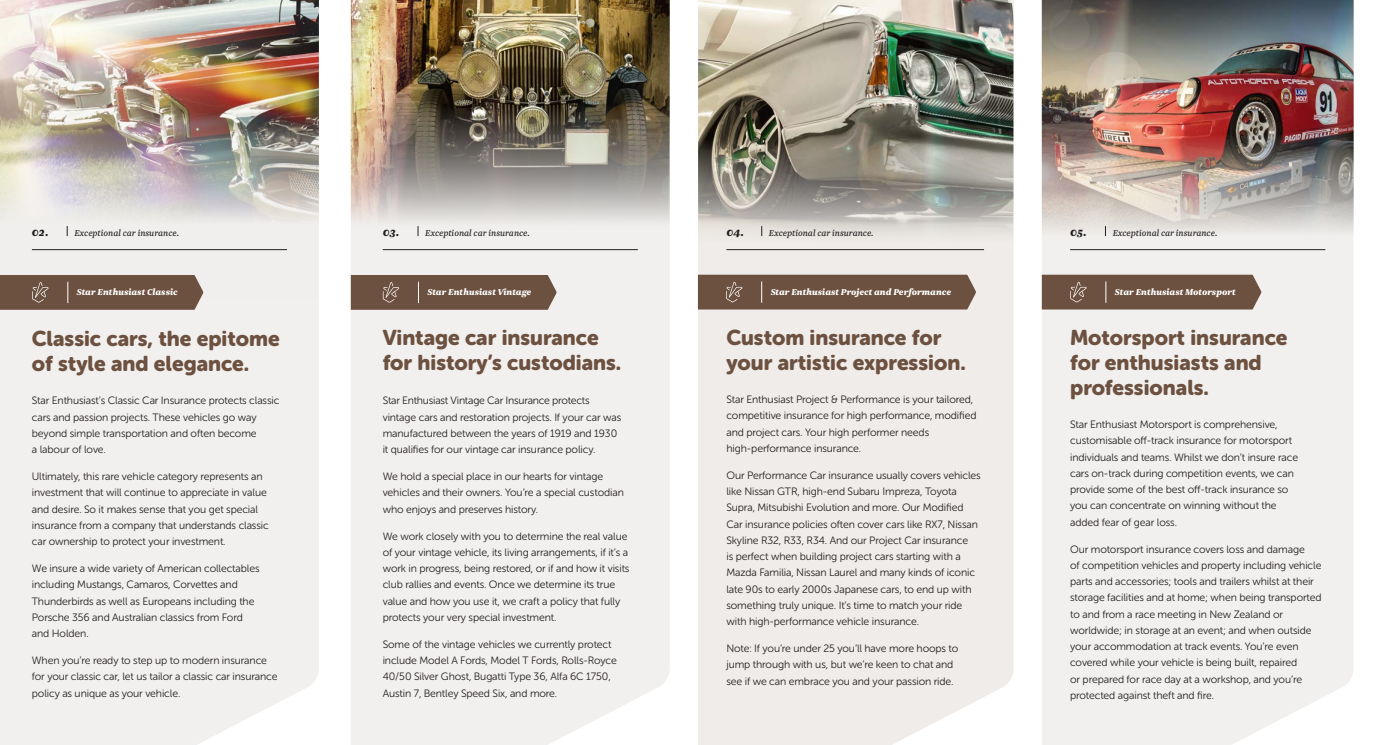
<style>
.page{position:relative;width:1382px;height:745px;background:#fff}
.page>*{position:absolute;margin:0;border:0;box-sizing:border-box;transform-origin:0 0}
.t1{font:21.25px/25px "Museo Sans Rounded 900";color:#6d5140}
.t2{font:10.62px/16.2px "Museo Sans Rounded 300";letter-spacing:-.01em;color:#231f20}
.t3{font:italic 10px "Newzald";color:#231f20}
.t4{font:italic 900 10px "Newzald";color:#fff}
.s1{font-weight:900;font-size:12.5px}
.s2{font-weight:900;font-style:normal;font-size:12.5px}
</style>
<div class="page">
<div style="left:351px;top:229px;width:319px;height:515px;background:#f2f0ee"></div>
<div style="left:0;top:299px;width:319px;height:445px;background:#f2f0ee"></div>
<div style="left:1042px;top:237px;width:312px;height:507px;background:#f2f0ee"></div>
<img style="left:0;top:0;width:319px;height:299px">
<img style="left:351px;top:0;width:319px;height:229px">
<div style="left:698px;top:242px;width:315px;height:502px;background:#efece9"></div>
<img style="left:698px;top:0;width:315px;height:242px">
<img style="left:1042px;top:0;width:312px;height:237px">
<hr style="left:32px;top:249px;width:255px;height:1px;background:#231f20">
<hr style="left:383px;top:249px;width:255px;height:1px;background:#231f20">
<hr style="left:726px;top:249px;width:258px;height:1px;background:#231f20">
<hr style="left:1070px;top:249px;width:255px;height:1px;background:#231f20">
<div style="left:0;top:275px;width:203px;height:34px;background:#6d5140"></div>
<div style="left:351px;top:275px;width:206px;height:34px;background:#6d5140"></div>
<div style="left:698px;top:274px;width:278px;height:35px;background:#6d5140"></div>
<svg style="left:1042px;top:274px;width:219px;height:35px;background:#735848"></svg>
<p class="t3" style="left:32px;top:227px;width:149px"><span class="s1">02</span><span class="s2">.</span> Exceptional car insurance.</p>
<p class="t3" style="left:383px;top:227px;width:149px"><span class="s1">03</span><span class="s2">.</span> Exceptional car insurance.</p>
<p class="t3" style="left:726px;top:227px;width:149px"><span class="s1">04</span><span class="s2">.</span> Exceptional car insurance.</p>
<p class="t3" style="left:1070px;top:227px;width:149px"><span class="s1">05</span><span class="s2">.</span> Exceptional car insurance.</p>
<p class="t4" style="left:77px;top:285px;width:102px">Star Enthusiast Classic</p>
<p class="t4" style="left:427px;top:285px;width:105px">Star Enthusiast Vintage</p>
<p class="t4" style="left:771px;top:285px;width:182px">Star Enthusiast Project and Performance</p>
<p class="t4" style="left:1115px;top:285px;width:122px">Star Enthusiast Motorsport</p>
<p class="t1" style="left:32px;top:326px;width:249px">Classic cars, the epitome of style and elegance.</p>
<p class="t1" style="left:383px;top:325px;width:240px">Vintage car insurance for history’s custodians.</p>
<p class="t1" style="left:726px;top:325px;width:241px">Custom insurance for your artistic expression.</p>
<p class="t1" style="left:1070px;top:325px;width:219px">Motorsport insurance for enthusiasts and professionals.</p>
<p class="t2" style="left:726px;top:391px;width:252px">Star Enthusiast Project &amp; Performance is your tailored, competitive insurance for high performance, modified and project cars. Your high performer needs high-performance insurance.</p>
<p class="t2" style="left:726px;top:467px;width:256px">Our Performance Car insurance usually covers vehicles like Nissan GTR, high-end Subaru Impreza, Toyota Supra, Mitsubishi Evolution and more. Our Modified Car insurance policies often cover cars like RX7, Nissan Skyline R32, R33, R34. And our Project Car insurance<br>is perfect when building project cars starting with a Mazda Familia, Nissan Laurel and many kinds of iconic late 90s to early 2000s Japanese cars, to end up with something truly unique. It’s time to match your ride with high-performance vehicle insurance.</p>
<p class="t2" style="left:726px;top:640px;width:233px">Note: If you’re under 25 you’ll have more hoops to jump through with us, but we’re keen to chat and see if we can embrace you and your passion ride.</p>
<p class="t2" style="left:383px;top:392px;width:240px">Star Enthusiast Vintage Car Insurance protects vintage cars and restoration projects. If your car was manufactured between the years of 1919 and 1930 it qualifies for our vintage car insurance policy.</p>
<p class="t2" style="left:383px;top:468px;width:243px">We hold a special place in our hearts for vintage vehicles and their owners. You’re a special custodian who enjoys and preserves history.</p>
<p class="t2" style="left:383px;top:527px;width:248px">We work closely with you to determine the real value of your vintage vehicle, its living arrangements, if it’s a work in progress, being restored, or if and how it visits club rallies and events. Once we determine its true value and how you use it, we craft a policy that fully protects your very special investment.</p>
<p class="t2" style="left:383px;top:635px;width:236px">Some of the vintage vehicles we currently protect include Model A Fords, Model T Fords, Rolls-Royce 40/50 Silver Ghost, Bugatti Type 36, Alfa 6C 1750, Austin 7, Bentley Speed Six, and more.</p>
<p class="t2" style="left:32px;top:392px;width:249px">Star Enthusiast’s Classic Car Insurance protects classic cars and passion projects. These vehicles go way beyond simple transportation and often become<br>a labour of love.</p>
<p class="t2" style="left:32px;top:468px;width:238px">Ultimately, this rare vehicle category represents an investment that will continue to appreciate in value and desire. So it makes sense that you get special insurance from a company that understands classic car ownership to protect your investment.</p>
<p class="t2" style="left:32px;top:560px;width:229px">We insure a wide variety of American collectables including Mustangs, Camaros, Corvettes and Thunderbirds as well as Europeans including the Porsche 356 and Australian classics from Ford and Holden.</p>
<p class="t2" style="left:32px;top:652px;width:247px">When you’re ready to step up to modern insurance for your classic car, let us tailor a classic car insurance policy as unique as your vehicle.</p>
<p class="t2" style="left:1070px;top:416px;width:229px">Star Enthusiast Motorsport is comprehensive, customisable off-track insurance for motorsport individuals and teams. Whilst we don’t insure race cars on-track during competition events, we can provide some of the best off-track insurance so you can concentrate on winning without the added fear of gear loss.</p>
<p class="t2" style="left:1070px;top:540px;width:253px">Our motorsport insurance covers loss and damage<br>of competition vehicles and property including vehicle parts and accessories; tools and trailers whilst at their storage facilities and at home; when being transported to and from a race meeting in New Zealand or worldwide; in storage at an event; and when outside your accommodation at track events. You’re even covered while your vehicle is being built, repaired<br>or prepared for race day at a workshop, and you’re protected against theft and fire.</p>
</div>
